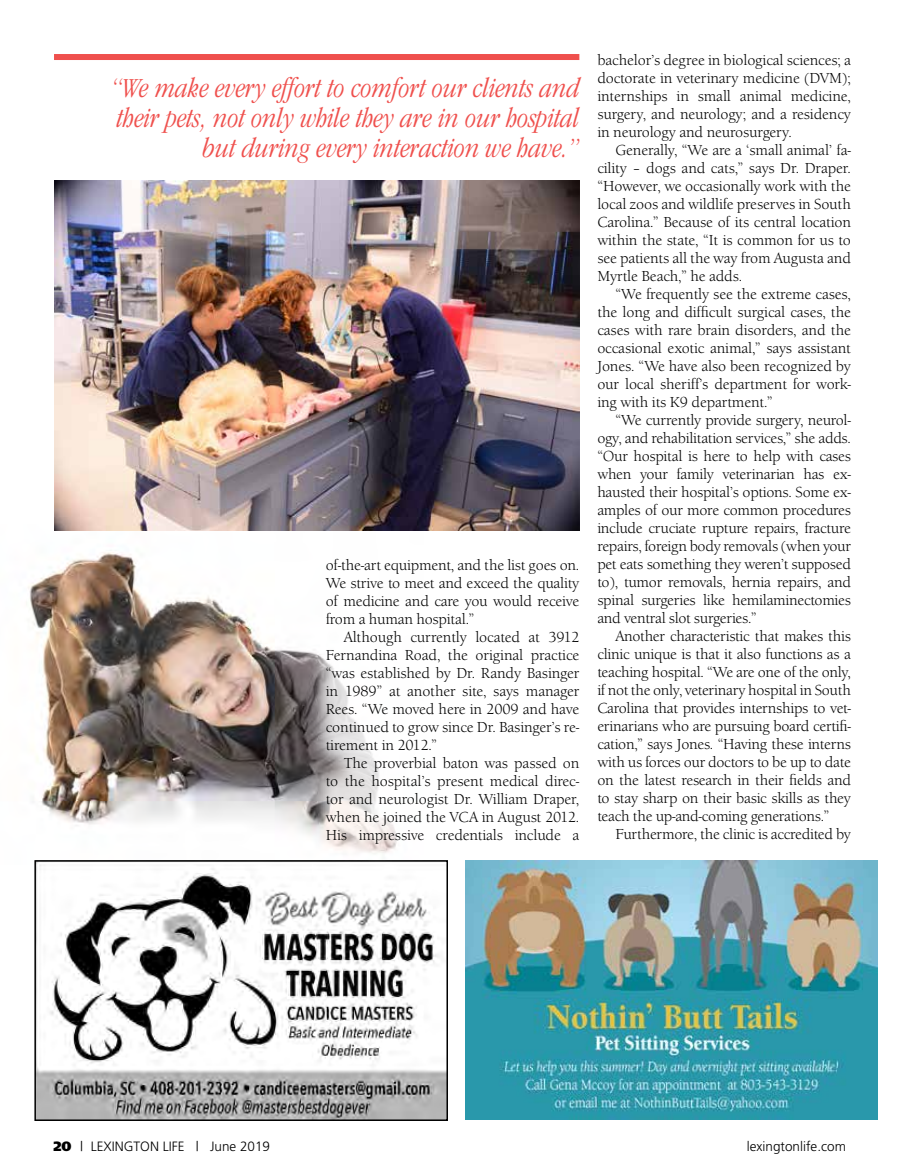
<style>
.page{position:relative;width:905px;height:1175px;background:#fff}
.page>*{position:absolute;margin:0;border:0;box-sizing:border-box;transform-origin:0 0}
.t1{font:italic 300 condensed 28.5px/30px "Garamond";color:#ef504d;text-align:right}
.t2{font:15px/18px "Berkeley Old Style Itc T";letter-spacing:-.01em;color:#000;text-align:justify}
.t3{font:300 13.5px "Frutiger";color:#000}
.s1{font-weight:900}
</style>
<div class="page">
<img style="left:28px;top:530px;width:277px;height:303px">
<img style="left:37px;top:863px;width:408px;height:254px">
<div style="left:34px;top:860px;width:414px;height:260px;border:2px solid #000"></div>
<img style="left:466px;top:860px;width:412px;height:259px">
<div style="left:54px;top:54px;width:525px;height:6px;background:#ef504d"></div>
<img style="left:54px;top:180px;width:251px;height:350px">
<div style="left:305px;top:33px;width:566px;height:832px;background:#fff;opacity:.83"></div>
<h1 class="t1" style="left:111px;top:73px;width:469px">“We make every effort to comfort our clients and their pets, not only while they are in our hospital but during every interaction we have.”</h1>
<p class="t2" style="left:326px;top:556px;width:255px">of-the-art equipment, and the list goes on.<br>We strive to meet and exceed the quality of medicine and care you would receive from a human hospital.”</p>
<p class="t2" style="left:326px;top:628px;width:255px;text-indent:18px">Although currently located at 3912<br>Fernandina Road, the original practice “was established by Dr. Randy Basinger in 1989” at another site, says manager Rees. “We moved here in 2009 and have continued to grow since Dr. Basinger’s re&shy;tirement in 2012.”</p>
<p class="t2" style="left:326px;top:754px;width:255px;text-indent:18px">The proverbial baton was passed on to the hospital’s present medical direc&shy;tor and neurologist Dr. William Draper, when he joined the VCA in August 2012.<br>His impressive credentials include a</p>
<p class="t2" style="left:597px;top:51px;width:255px">bachelor’s degree in biological sciences; a doctorate in veterinary medicine (DVM); internships in small animal medicine, surgery, and neurology; and a residency in neurology and neurosurgery.</p>
<p class="t2" style="left:597px;top:141px;width:255px;text-indent:18px">Generally, “We are a ‘small animal’ fa&shy;cility – dogs and cats,” says Dr. Draper. “However, we occasionally work with the local zoos and wildlife preserves in South Carolina.” Because of its central location within the state, “It is common for us to see patients all the way from Augusta and Myrtle Beach,” he adds.</p>
<p class="t2" style="left:597px;top:285px;width:255px;text-indent:18px">“We frequently see the extreme cases, the long and difficult surgical cases, the cases with rare brain disorders, and the occasional exotic animal,” says assistant Jones. “We have also been recognized by our local sheriff’s department for work&shy;ing with its K9 department.”</p>
<p class="t2" style="left:597px;top:411px;width:255px;text-indent:18px">“We currently provide surgery, neurol&shy;ogy, and rehabilitation services,” she adds. “Our hospital is here to help with cases when your family veterinarian has ex&shy;hausted their hospital’s options. Some ex&shy;amples of our more common procedures include cruciate rupture repairs, fracture repairs, foreign body removals (when your pet eats something they weren’t supposed to), tumor removals, hernia repairs, and spinal surgeries like hemilaminectomies and ventral slot surgeries.”</p>
<p class="t2" style="left:597px;top:627px;width:255px;text-indent:18px">Another characteristic that makes this clinic unique is that it also functions as a teaching hospital. “We are one of the only, if not the only, veterinary hospital in South Carolina that provides internships to vet&shy;erinarians who are pursuing board certifi&shy;cation,” says Jones. “Having these interns with us forces our doctors to be up to date on the latest research in their fields and to stay sharp on their basic skills as they teach the up-and-coming generations.”</p>
<p class="t2" style="left:615px;top:825px;width:237px">Furthermore, the clinic is accredited by</p>
<p class="t3" style="left:53px;top:1138px;width:218px"><span class="s1">20</span> | LEXINGTON LIFE | June 2019</p>
<p class="t3" style="left:746px;top:1138px;width:100px">lexingtonlife.com</p>
</div>
